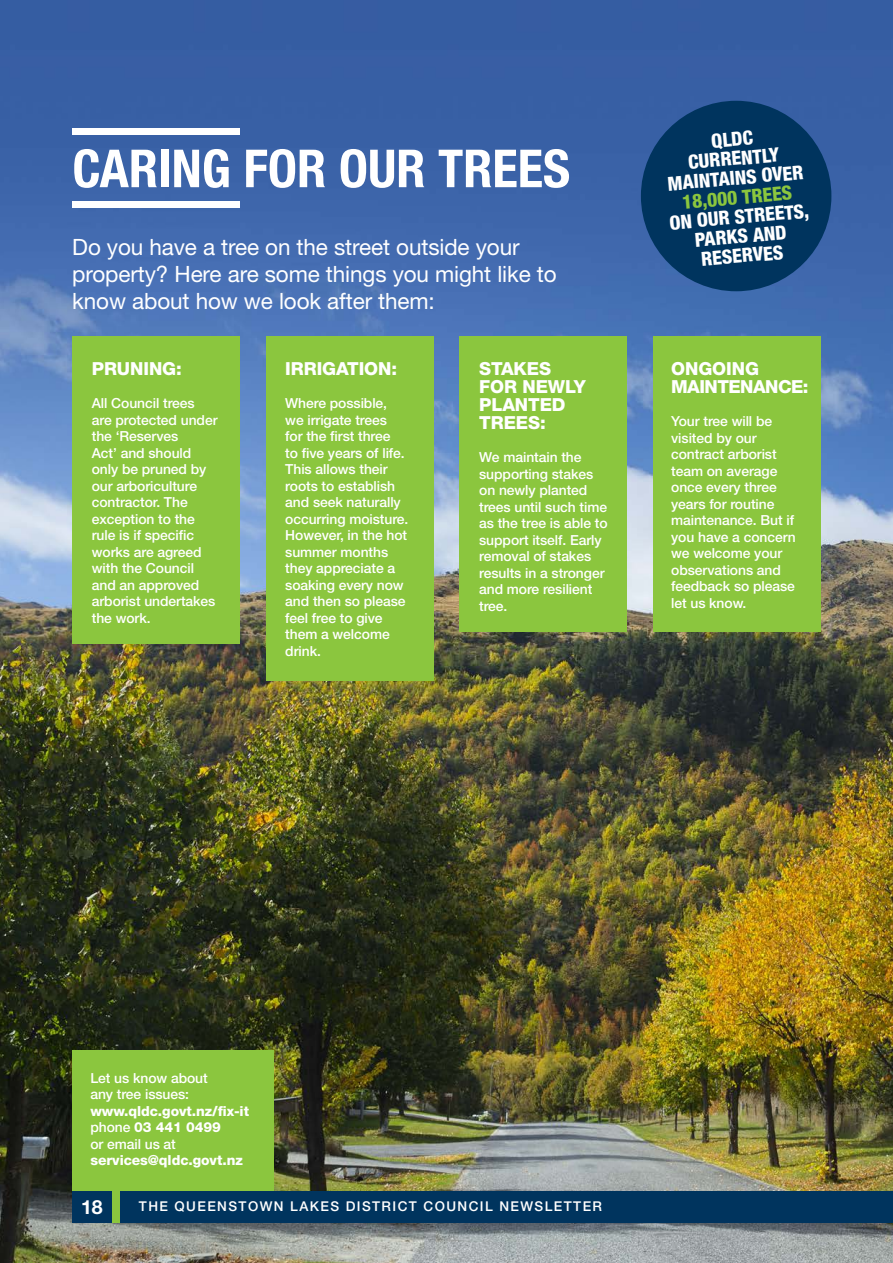
<style>
.page{position:relative;width:893px;height:1263px;background:#fff}
.page>*{position:absolute;margin:0;border:0;box-sizing:border-box;transform-origin:0 0}
.t1{font:700 condensed 52.5px "Helvetica Neue LT Std";color:#fff}
.Bod{font:22.5px/27px "Helvetica Neue LT Std";letter-spacing:-.005em;color:#fff}
.Bod-2{font:800 condensed 19.5px/19.5px "Helvetica Neue LT Std";color:#fff;text-align:center}
.t2{font:700 19.5px "Helvetica Neue LT Std";color:#fff}
.Bod-3{font:800 18px/18px "Helvetica Neue LT Std";letter-spacing:-.005em;color:#fff}
.Bod-4{font:800 18px/18px "Helvetica Neue LT Std";letter-spacing:-.03em;color:#fff}
.Bod-5{font:500 13.8px/16.5px "Helvetica Neue LT Std";letter-spacing:-.005em;color:#fff}
.Bod-6{font:800 13.8px/16.5px "Helvetica Neue LT Std";letter-spacing:-.005em;color:#fff}
.t3{font:500 13.5px "Helvetica Neue LT Std";letter-spacing:.105em;color:#fff}
.s1{color:#8bc63e}
.s2{font-weight:500}
</style>
<div class="page">
<img style="left:0;top:0;width:893px;height:1263px">
<div style="left:72px;top:1050px;width:202px;height:172px;background:#8bc63e"></div>
<div style="left:121px;top:1191px;width:772px;height:31px;background:#00345e"></div>
<div style="left:72px;top:1191px;width:40px;height:31px;background:#00345e"></div>
<div style="left:72px;top:128px;width:168px;height:7px;background:#fff"></div>
<div style="left:72px;top:201px;width:168px;height:7px;background:#fff"></div>
<div style="left:72px;top:336px;width:168px;height:307px;background:#8bc63e"></div>
<div style="left:266px;top:336px;width:167px;height:345px;background:#8bc63e"></div>
<div style="left:460px;top:336px;width:167px;height:296px;background:#8bc63e"></div>
<div style="left:653px;top:336px;width:168px;height:296px;background:#8bc63e"></div>
<div style="left:641px;top:101px;width:190px;height:190px;background:#00345e;border-radius:50%"></div>
<h1 class="t1" style="left:72px;top:137px;width:499px">CARING FOR OUR TREES</h1>
<p class="Bod" style="left:72px;top:233px;width:486px">Do you have a tree on the street outside your property? Here are some things you might like to know about how we look after them:</p>
<p class="Bod-3" style="left:92px;top:359px;width:92px">PRUNING:</p>
<p class="Bod-5" style="left:92px;top:395px;width:127px">All Council trees are protected under the ‘Reserves<br>Act’ and should only be pruned by our arboriculture contractor. The exception to the rule is if specific works are agreed with the Council and an approved arborist undertakes the work.</p>
<p class="Bod-3" style="left:285px;top:359px;width:113px">IRRIGATION:</p>
<p class="Bod-5" style="left:285px;top:395px;width:125px">Where possible, we irrigate trees<br>for the first three<br>to five years of life.<br>This allows their roots to establish and seek naturally occurring moisture.<br>However, in the hot summer months they appreciate a soaking every now and then so please feel free to give them a welcome drink.</p>
<p class="Bod-3" style="left:479px;top:359px;width:108px">STAKES<br>FOR NEWLY<br>PLANTED<br>TREES:</p>
<p class="Bod-5" style="left:479px;top:449px;width:130px">We maintain the supporting stakes on newly planted trees until such time as the tree is able to support itself. Early removal of stakes results in a stronger and more resilient tree.</p>
<p class="Bod-2" style="left:662px;top:135px;width:142px;rotate:-5deg">QLDC<br>CURRENTLY<br>MAINTAINS OVER<br><span class="s1">18,000 TREES<br></span>ON OUR STREETS,<br>PARKS AND<br>RESERVES</p>
<p class="Bod-4" style="left:671px;top:359px;width:139px">ONGOING<br>MAINTENANCE:</p>
<p class="Bod-5" style="left:671px;top:413px;width:126px">Your tree will be visited by our contract arborist team on average once every three years for routine maintenance. But if you have a concern we welcome your observations and feedback so please let us know.</p>
<p class="Bod-6" style="left:90px;top:1070px;width:160px"><span class="s2">Let us know about<br>any tree issues: </span>www.qldc.govt.nz/fix-it <span class="s2">phone</span> 03 441 0499<br><span class="s2">or email us at </span>services@qldc.govt.nz</p>
<h3 class="t2" style="left:81px;top:1194px;width:23px">18</h3>
<p class="t3" style="left:139px;top:1198px;width:465px">THE QUEENSTOWN LAKES DISTRICT COUNCIL NEWSLETTER</p>
</div>
